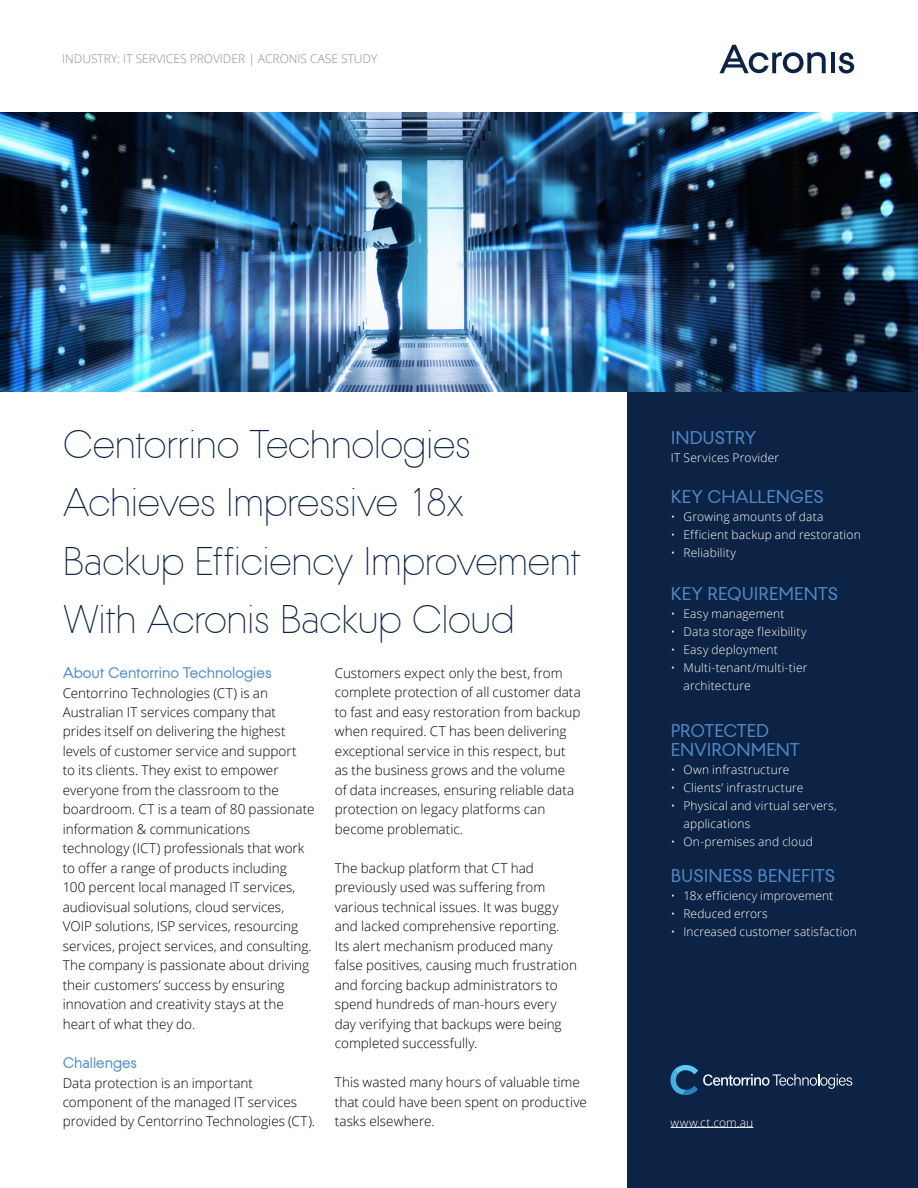
<style>
.page{position:relative;width:918px;height:1188px;background:#fff}
.page>*{position:absolute;margin:0;border:0;box-sizing:border-box;transform-origin:0 0}
.t1{font:300 39px/58.5px "Acronis";letter-spacing:-.015em;color:#0d2345}
.t2{font:18px/19.5px "Acronis";color:#4e8ac9}
.t3{font:15px "Acronis";letter-spacing:-.005em;color:#4e8ac9}
.t4{font:300 13.5px/19.5px "Open Sans";color:#000}
.t5{font:300 12px/18px "Open Sans";letter-spacing:.015em;color:#fff}
.t6{font:300 12px "Open Sans";color:#918e87}
</style>
<div class="page">
<div style="left:627px;top:112px;width:291px;height:1076px;background:#0d2345"></div>
<hr style="left:670px;top:1127px;width:83px;height:1px;background:#fff">
<hr style="left:831px;top:53px;width:4px;height:20px;background:#0d2345">
<svg style="left:839px;top:52px;width:15px;height:21px"></svg>
<svg style="left:719px;top:45px;width:107px;height:28px"></svg>
<img style="left:0;top:112px;width:918px;height:280px">
<svg style="left:671px;top:1065px;width:181px;height:30px"></svg>
<p class="t6" style="left:62px;top:51px;width:317px">INDUSTRY: IT SERVICES PROVIDER | ACRONIS CASE STUDY</p>
<h1 class="t1" style="left:63px;top:416px;width:520px">Centorrino Technologies<br>Achieves Impressive 18x<br>Backup Efficiency Improvement<br>With Acronis Backup Cloud</h1>
<p class="t3" style="left:63px;top:664px;width:211px">About Centorrino Technologies</p>
<p class="t4" style="left:63px;top:682px;width:253px">Centorrino Technologies (CT) is an Australian IT services company that prides itself on delivering the highest levels of customer service and support<br>to its clients. They exist to empower everyone from the classroom to the boardroom. CT is a team of 80 passionate information &amp; communications technology (ICT) professionals that work to offer a range of products including<br>100 percent local managed IT services, audiovisual solutions, cloud services, VOIP solutions, ISP services, resourcing services, project services, and consulting.<br>The company is passionate about driving their customers’ success by ensuring innovation and creativity stays at the heart of what they do.</p>
<p class="t3" style="left:63px;top:1054px;width:76px">Challenges</p>
<p class="t4" style="left:63px;top:1072px;width:254px">Data protection is an important component of the managed IT services provided by Centorrino Technologies (CT).</p>
<p class="t4" style="left:335px;top:663px;width:247px">Customers expect only the best, from complete protection of all customer data to fast and easy restoration from backup when required. CT has been delivering exceptional service in this respect, but as the business grows and the volume<br>of data increases, ensuring reliable data protection on legacy platforms can become problematic.</p>
<p class="t4" style="left:335px;top:858px;width:244px">The backup platform that CT had previously used was suffering from various technical issues. It was buggy and lacked comprehensive reporting.<br>Its alert mechanism produced many false positives, causing much frustration and forcing backup administrators to spend hundreds of man-hours every day verifying that backups were being completed successfully.</p>
<p class="t4" style="left:335px;top:1072px;width:254px">This wasted many hours of valuable time that could have been spent on productive tasks elsewhere.</p>
<h2 class="t2" style="left:671px;top:428px;width:87px">INDUSTRY</h2>
<p class="t5" style="left:671px;top:448px;width:110px">IT Services Provider</p>
<h2 class="t2" style="left:671px;top:487px;width:155px">KEY CHALLENGES</h2>
<p class="t5" style="left:671px;top:507px;width:154px">• Growing amounts of data</p>
<p class="t5" style="left:671px;top:525px;width:192px">• Efficient backup and restoration</p>
<p class="t5" style="left:671px;top:543px;width:67px">• Reliability</p>
<h2 class="t2" style="left:671px;top:584px;width:169px">KEY REQUIREMENTS</h2>
<p class="t5" style="left:671px;top:604px;width:115px">• Easy management</p>
<p class="t5" style="left:671px;top:622px;width:137px">• Data storage flexibility</p>
<p class="t5" style="left:671px;top:640px;width:109px">• Easy deployment</p>
<p class="t5" style="left:684px;top:658px;width:125px;text-indent:-13px">• Multi-tenant/multi-tier architecture</p>
<h2 class="t2" style="left:671px;top:721px;width:131px">PROTECTED<br>ENVIRONMENT</h2>
<p class="t5" style="left:671px;top:760px;width:120px">• Own infrastructure</p>
<p class="t5" style="left:671px;top:778px;width:134px">• Clients’ infrastructure</p>
<p class="t5" style="left:684px;top:796px;width:155px;text-indent:-13px">• Physical and virtual servers, applications</p>
<p class="t5" style="left:671px;top:832px;width:144px">• On-premises and cloud</p>
<h2 class="t2" style="left:671px;top:866px;width:166px">BUSINESS BENEFITS</h2>
<p class="t5" style="left:671px;top:886px;width:164px">• 18x efficiency improvement</p>
<p class="t5" style="left:671px;top:904px;width:98px">• Reduced errors</p>
<p class="t5" style="left:671px;top:922px;width:188px">• Increased customer satisfaction</p>
<p class="t5" style="left:670px;top:1113px;width:84px">www.ct.com.au</p>
</div>
